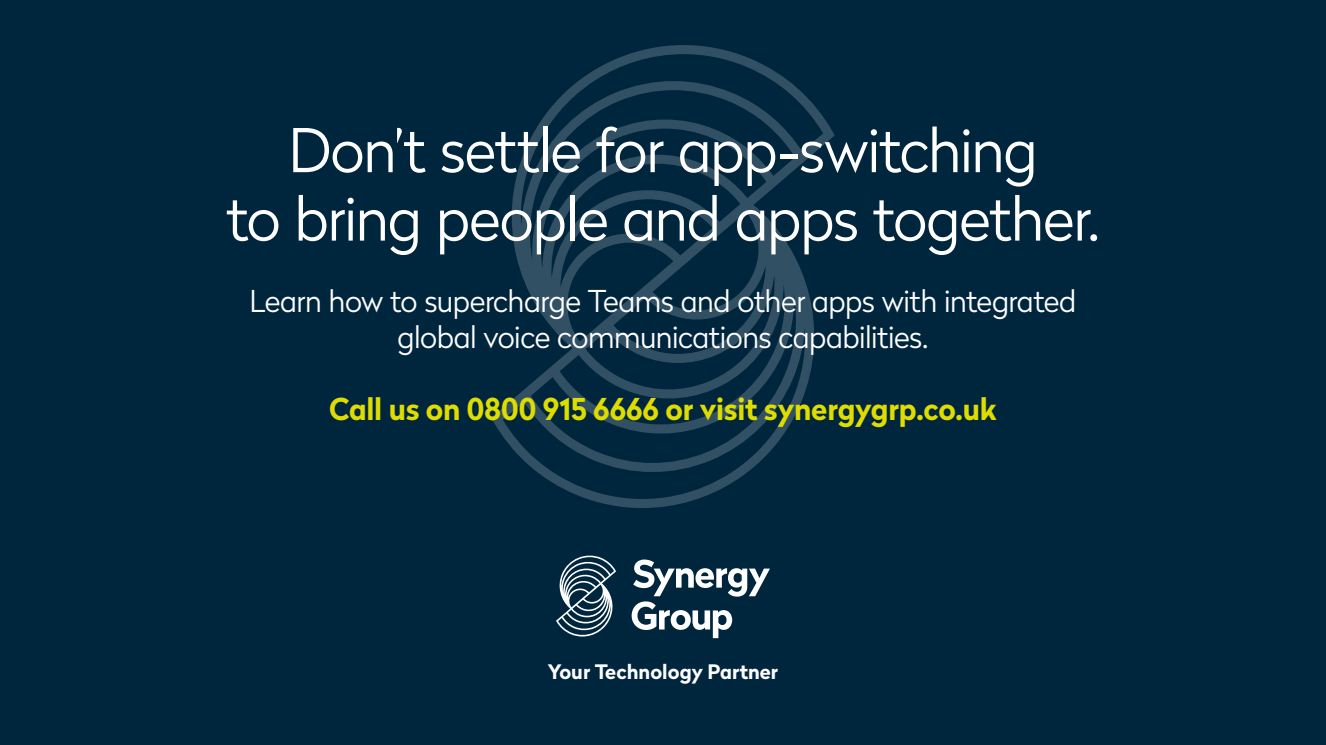
<style>
.page{position:relative;width:1326px;height:745px;background:#fff}
.page>*{position:absolute;margin:0;border:0;box-sizing:border-box;transform-origin:0 0}
.t1{font:300 60px/68.4px "Radikal";letter-spacing:-.02em;color:#fff;text-align:center}
.t2{font:300 30px/35.9px "Radikal";letter-spacing:-.02em;color:#fff;text-align:center}
.t3{font:700 30px "Radikal";letter-spacing:-.01em;color:#dedc00}
.t4{font:700 19.88px "Radikal";color:#fff}
</style>
<div class="page">
<div style="left:0;top:0;width:1325px;height:744px;background:#00263e"></div>
<svg style="left:631px;top:559px;width:139px;height:78px"></svg>
<svg style="left:556px;top:555px;width:60px;height:82px"></svg>
<svg style="left:491px;top:45px;width:343px;height:463px"></svg>
<h1 class="t1" style="left:226px;top:113px;width:875px">Don’t settle for app-switching<br>to bring people and apps together.</h1>
<p class="t2" style="left:249px;top:282px;width:828px">Learn how to supercharge Teams and other apps with integrated global voice communications capabilities.</p>
<p class="t3" style="left:329px;top:387px;width:668px">Call us on 0800 915 6666 or visit synergygrp.co.uk</p>
<p class="t4" style="left:547px;top:656px;width:232px">Your Technology Partner</p>
</div>
